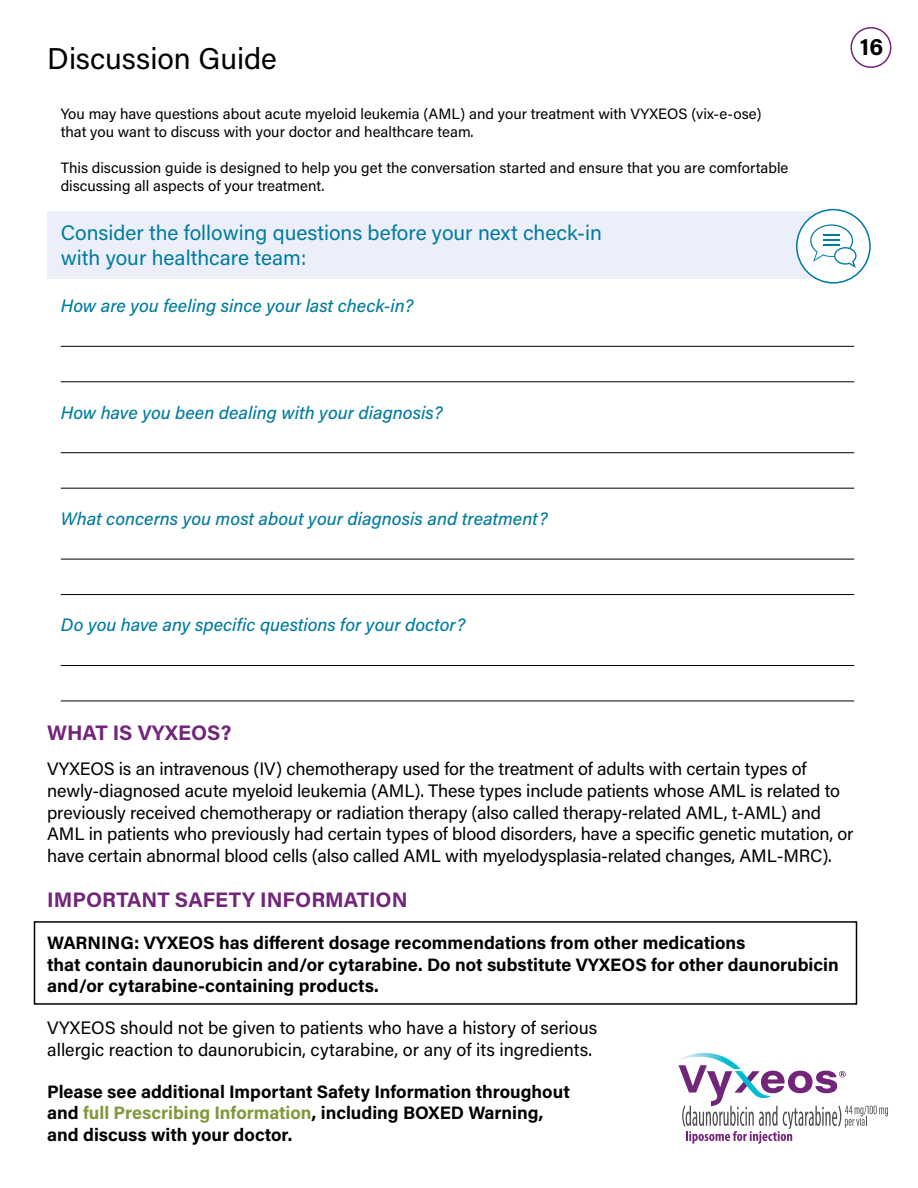
<style>
.page{position:relative;width:918px;height:1188px;background:#fff}
.page>*{position:absolute;margin:0;border:0;box-sizing:border-box;transform-origin:0 0}
.t1{font:30px "Acumin Pro";color:#000}
.t2{font:700 24px "Acumin Pro";color:#000}
.t3{font:21px/25.2px "Acumin Pro";color:#007ba0}
.t4{font:700 21px "Acumin Pro";color:#72267a}
.t5{font:18px/21.6px "Acumin Pro";letter-spacing:-.01em;color:#000}
.t6{font:700 18px/21.6px "Acumin Pro";color:#000}
.t7{font:italic 500 18px "Acumin Pro";color:#007ba0}
.t8{font:15px/18px "Acumin Pro";color:#000}
.s1{color:#7f993c}
</style>
<div class="page">
<div style="left:47px;top:211px;width:786px;height:67px;background:#eceff9"></div>
<hr style="left:61px;top:346px;width:793px;height:1px;background:#000">
<hr style="left:61px;top:452px;width:793px;height:1px;background:#000">
<hr style="left:61px;top:559px;width:793px;height:1px;background:#000">
<hr style="left:61px;top:665px;width:793px;height:1px;background:#000">
<hr style="left:61px;top:382px;width:793px;height:1px;background:#000">
<hr style="left:61px;top:488px;width:793px;height:1px;background:#000">
<hr style="left:61px;top:594px;width:793px;height:1px;background:#000">
<hr style="left:61px;top:701px;width:793px;height:1px;background:#000">
<div style="left:797px;top:210px;width:73px;height:73px;background:#fff;border-radius:50%"></div>
<div style="left:796px;top:209px;width:75px;height:75px;border:2px solid #007ba0;border-radius:50%"></div>
<svg style="left:810px;top:224px;width:47px;height:44px"></svg>
<div style="left:851px;top:27px;width:40px;height:41px;border:2px solid #72267a;border-radius:50%"></div>
<svg style="left:679px;top:1053px;width:209px;height:91px"></svg>
<div style="left:34px;top:921px;width:823px;height:84px;border:2px solid #000"></div>
<h1 class="t1" style="left:47px;top:38px;width:231px">Discussion Guide</h1>
<p class="t8" style="left:61px;top:104px;width:702px">You may have questions about acute myeloid leukemia (AML) and your treatment with VYXEOS (vix-e-ose) that you want to discuss with your doctor and healthcare team.</p>
<p class="t8" style="left:61px;top:158px;width:729px">This discussion guide is designed to help you get the conversation started and ensure that you are comfortable discussing all aspects of your treatment.</p>
<p class="t3" style="left:61px;top:219px;width:543px">Consider the following questions before your next check-in with your healthcare team:</p>
<p class="t7" style="left:61px;top:293px;width:354px">How are you feeling since your last check-in?</p>
<p class="t7" style="left:61px;top:400px;width:383px">How have you been dealing with your diagnosis?</p>
<p class="t7" style="left:61px;top:506px;width:488px">What concerns you most about your diagnosis and treatment?</p>
<p class="t7" style="left:61px;top:613px;width:406px">Do you have any specific questions for your doctor?</p>
<h2 class="t2" style="left:860px;top:30px;width:25px">16</h2>
<p class="t4" style="left:47px;top:718px;width:186px">WHAT IS VYXEOS?</p>
<p class="t5" style="left:47px;top:758px;width:808px">VYXEOS is an intravenous (IV) chemotherapy used for the treatment of adults with certain types of newly-diagnosed acute myeloid leukemia (AML). These types include patients whose AML is related to previously received chemotherapy or radiation therapy (also called therapy-related AML, t-AML) and AML in patients who previously had certain types of blood disorders, have a specific genetic mutation, or have certain abnormal blood cells (also called AML with myelodysplasia-related changes, AML-MRC).</p>
<p class="t4" style="left:47px;top:885px;width:362px">IMPORTANT SAFETY INFORMATION</p>
<p class="t6" style="left:47px;top:931px;width:793px">WARNING: VYXEOS has different dosage recommendations from other medications<br>that contain daunorubicin and/or cytarabine. Do not substitute VYXEOS for other daunorubicin and/or cytarabine-containing products.</p>
<p class="t5" style="left:47px;top:1016px;width:551px">VYXEOS should not be given to patients who have a history of serious allergic reaction to daunorubicin, cytarabine, or any of its ingredients.</p>
<p class="t6" style="left:47px;top:1080px;width:524px">Please see additional Important Safety Information throughout and <span class="s1">full Prescribing Information</span>, including BOXED Warning, and discuss with your doctor.</p>
</div>
